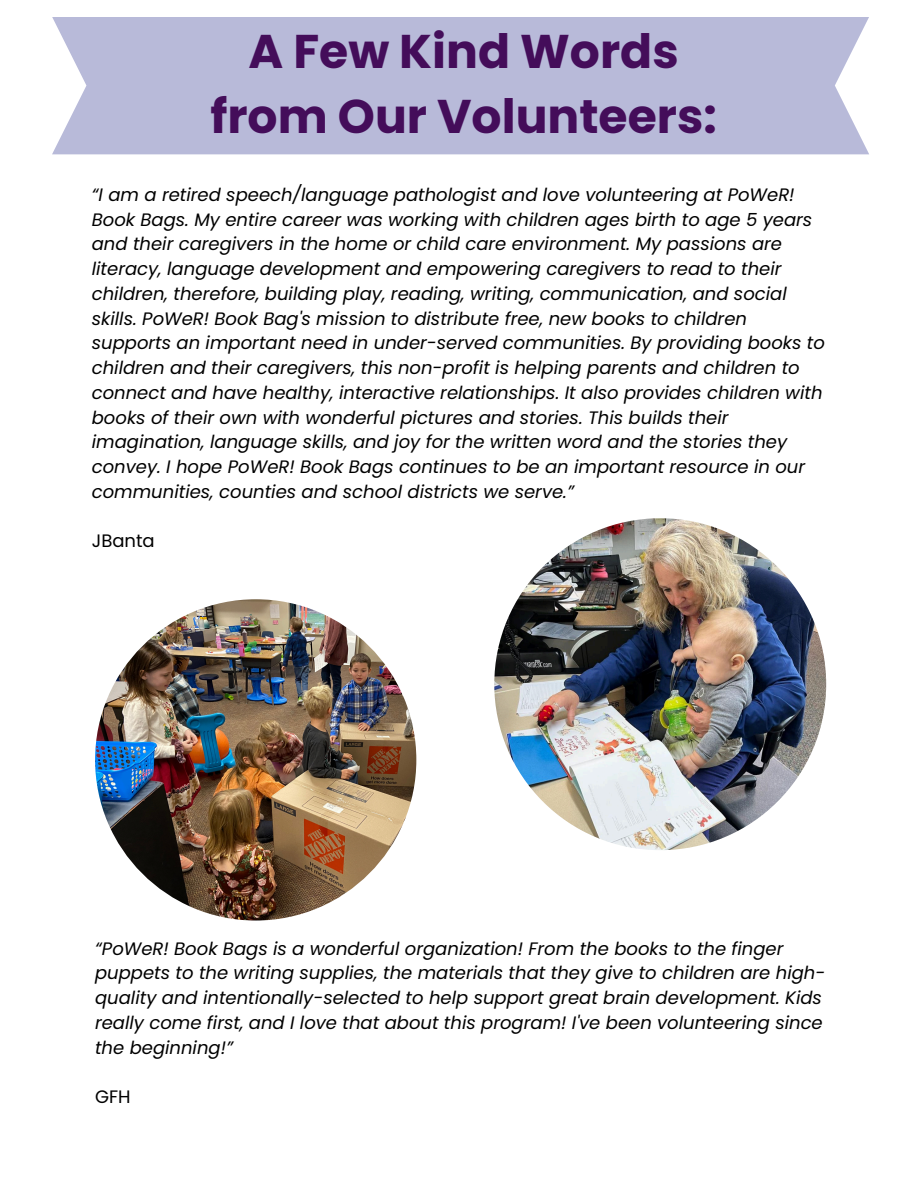
<style>
.page{position:relative;width:918px;height:1188px;background:#fff}
.page>*{position:absolute;margin:0;border:0;box-sizing:border-box;transform-origin:0 0}
.t1{font:700 47.25px/65.1px "Poppins";color:#440d5a;text-align:center}
.t2{font:italic 18px/24.8px "Poppins";color:#000}
.t3{font:18px "Poppins";color:#000}
</style>
<div class="page">
<img style="left:494px;top:518px;width:332px;height:332px;border-radius:50%">
<div style="left:52px;top:17px;width:817px;height:137px;background:#b8bad9"></div>
<img style="left:95px;top:599px;width:321px;height:322px;border-radius:50%">
<h2 class="t1" style="left:210px;top:19px;width:508px">A Few Kind Words from Our Volunteers:</h2>
<p class="t2" style="left:92px;top:182px;width:735px">“I am a retired speech/language pathologist and love volunteering at PoWeR!<br>Book Bags. My entire career was working with children ages birth to age 5 years and their caregivers in the home or child care environment. My passions are literacy, language development and empowering caregivers to read to their children, therefore, building play, reading, writing, communication, and social skills. PoWeR! Book Bag's mission to distribute free, new books to children supports an important need in under-served communities. By providing books to children and their caregivers, this non-profit is helping parents and children to connect and have healthy, interactive relationships. It also provides children with books of their own with wonderful pictures and stories. This builds their imagination, language skills, and joy for the written word and the stories they convey. I hope PoWeR! Book Bags continues to be an important resource in our communities, counties and school districts we serve.”</p>
<p class="t3" style="left:92px;top:528px;width:64px">JBanta</p>
<p class="t2" style="left:95px;top:936px;width:732px">“PoWeR! Book Bags is a wonderful organization! From the books to the finger puppets to the writing supplies, the materials that they give to children are high&shy;quality and intentionally-selected to help support great brain development. Kids really come first, and I love that about this program! I've been volunteering since the beginning!”</p>
<p class="t3" style="left:95px;top:1084px;width:37px">GFH</p>
</div>
